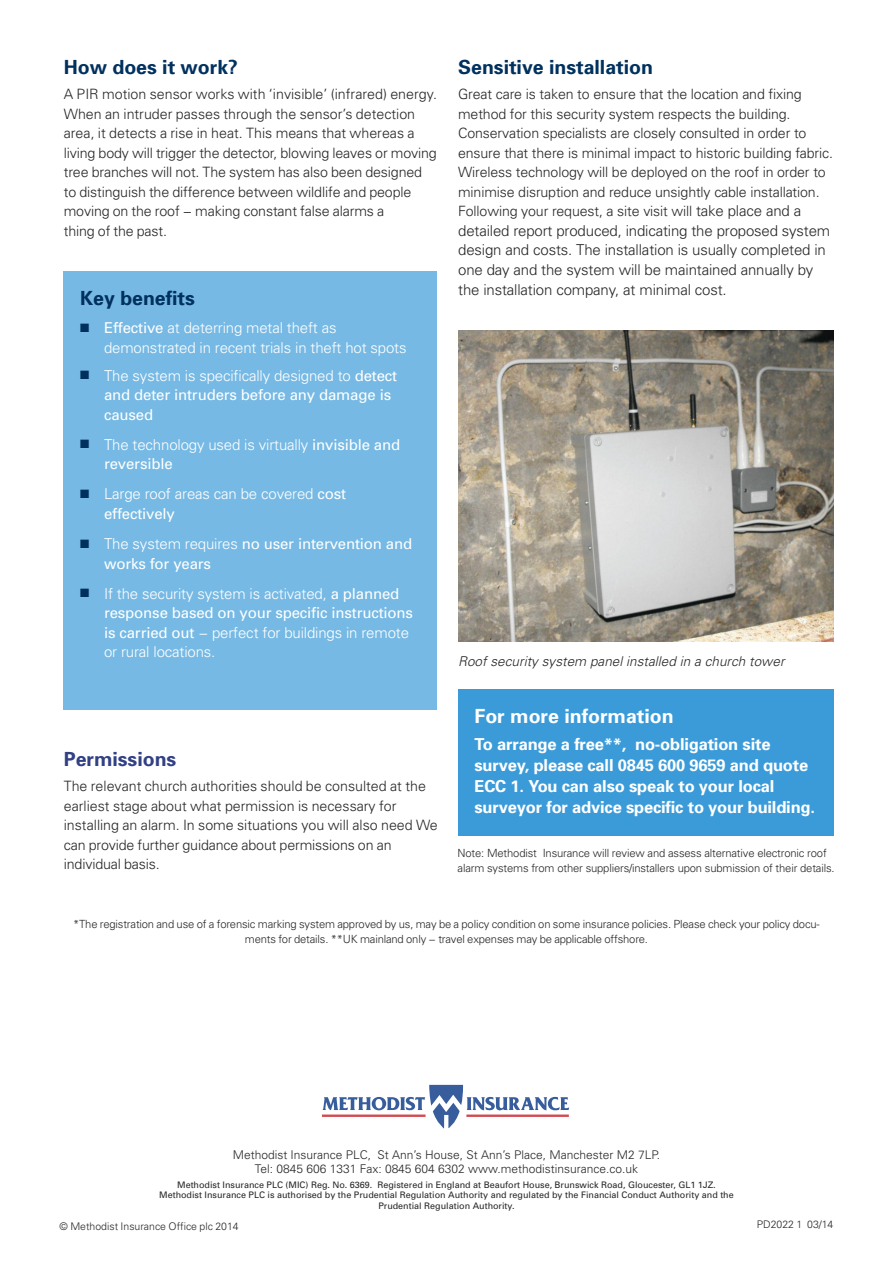
<style>
.page{position:relative;width:893px;height:1263px;background:#fff}
.page>*{position:absolute;margin:0;border:0;box-sizing:border-box;transform-origin:0 0}
.t1{font:700 19.5px "Univers";color:#00315e}
.t2{font:700 19.5px "Univers";color:#fff}
.t3{font:700 19.5px "Univers";color:#324084}
.t4{font:700 16.5px/21px "Univers";letter-spacing:-.01em;color:#fff}
.t5{font:300 15px/19.5px "Univers";letter-spacing:-.01em;color:#fff}
.t6{font:300 15px/19.5px "Univers";letter-spacing:-.01em;color:#272627}
.t7{font:15px/19.5px "Univers";letter-spacing:-.01em;color:#fff}
.t8{font:300 14.25px/19.5px "Univers";color:#272627}
.t9{font:300 14.1px/19.5px "Univers";letter-spacing:-.01em;color:#272627}
.t10{font:italic 300 13.5px "Univers";letter-spacing:.005em;color:#272627}
.t11{font:300 12px/14.2px "Univers";color:#272627;text-align:center}
.t12{font:300 11.25px/15px "Univers";letter-spacing:-.015em;color:#272627;text-align:center}
.t13{font:300 10.5px "Univers";color:#272627}
.t14{font:9px/10.5px "Univers";color:#272627;text-align:center}
.s1{color:#00315e}
.s2{font-weight:400}
.s3{font-weight:300}
.s4{font-size:15px}
</style>
<div class="page">
<img style="left:458px;top:330px;width:375px;height:311px">
<div style="left:64px;top:272px;width:373px;height:438px;background:#76b9e4"></div>
<div style="left:458px;top:689px;width:375px;height:146px;background:#3b9bd9"></div>
<svg style="left:322px;top:1085px;width:247px;height:43px"></svg>
<h1 class="t1" style="left:64px;top:60px;width:176px">How does it work?</h1>
<p class="t8" style="left:64px;top:86px;width:375px">A PIR motion sensor works with ‘invisible’ (infrared) energy.<br>When an intruder passes through the sensor’s detection area, it detects a rise in heat. This means that whereas a living body will trigger the detector, blowing leaves or moving tree branches will not. The system has also been designed to distinguish the difference between wildlife and people moving on the roof − making constant false alarms a<br>thing of the past.</p>
<h1 class="t1" style="left:80px;top:291px;width:116px">Key benefits</h1>
<p class="t5" style="left:104px;top:319px;width:304px;text-indent:-24px"><span class="s1">■</span> <span class="s2">Effective</span> at deterring metal theft as demonstrated in recent trials in theft hot spots</p>
<p class="t7" style="left:104px;top:367px;width:295px;text-indent:-24px"><span class="s1">■</span> <span class="s3">The system is specifically designed to</span> detect and deter intruders before any damage is caused</p>
<p class="t5" style="left:104px;top:436px;width:298px;text-indent:-24px"><span class="s1">■</span> The technology used is virtually <span class="s2">invisible and reversible</span></p>
<p class="t5" style="left:104px;top:486px;width:243px;text-indent:-24px"><span class="s1">■</span> Large roof areas can be covered <span class="s2">cost effectively</span></p>
<p class="t7" style="left:104px;top:535px;width:310px;text-indent:-24px"><span class="s1">■</span> <span class="s3">The system requires</span> no user intervention and works for years</p>
<p class="t5" style="left:104px;top:585px;width:310px;text-indent:-24px"><span class="s1">■</span> If the security system is activated, <span class="s2">a planned response based on your specific instructions is carried out</span> − perfect for buildings in remote or rural locations.</p>
<h1 class="t3" style="left:64px;top:751px;width:114px">Permissions</h1>
<p class="t8" style="left:64px;top:778px;width:376px">The relevant church authorities should be consulted at the earliest stage about what permission is necessary for installing an alarm. In some situations you will also need We can provide further guidance about permissions on an individual basis.</p>
<h1 class="t1" style="left:458px;top:60px;width:196px">Sensitive installation</h1>
<p class="t9" style="left:458px;top:86px;width:376px">Great care is taken to ensure that the location and fixing method for this security system respects the building.<br>Conservation specialists are closely consulted in order to ensure that there is minimal impact to historic building fabric.<br>Wireless technology will be deployed on the roof in order to minimise disruption and reduce unsightly cable installation.<br>Following your request, a site visit will <span class="s4">take place and a</span></p>
<p class="t6" style="left:458px;top:222px;width:374px">detailed report produced, indicating the proposed system design and costs. The installation is usually completed in one day and the system will be maintained annually by the installation company, at minimal cost.</p>
<p class="t10" style="left:458px;top:656px;width:328px">Roof security system panel installed in a church tower</p>
<h1 class="t2" style="left:475px;top:708px;width:201px">For more information</h1>
<p class="t4" style="left:475px;top:735px;width:342px">To arrange a free**, no-obligation site survey, please call 0845 600 9659 and quote ECC 1. You can also speak to your local surveyor for advice specific to your building.</p>
<p class="t12" style="left:458px;top:847px;width:379px;text-align:left">Note: Methodist Insurance will review and assess alternative electronic roof alarm systems from other suppliers/installers upon submission of their details.</p>
<p class="t12" style="left:73px;top:917px;width:748px">*The registration and use of a forensic marking system approved by us, may be a policy condition on some insurance policies. Please check your policy docu&shy;ments for details. **UK mainland only − travel expenses may be applicable offshore.</p>
<p class="t11" style="left:233px;top:1148px;width:429px">Methodist Insurance PLC, St Ann’s House, St Ann’s Place, Manchester M2 7LP.<br>Tel: 0845 606 1331 Fax: 0845 604 6302 www.methodistinsurance.co.uk</p>
<p class="t14" style="left:159px;top:1180px;width:576px">Methodist Insurance PLC (MIC) Reg. No. 6369. Registered in England at Beaufort House, Brunswick Road, Gloucester, GL1 1JZ.<br>Methodist Insurance PLC is authorised by the Prudential Regulation Authority and regulated by the Financial Conduct Authority and the<br>Prudential Regulation Authority.</p>
<p class="t13" style="left:60px;top:1222px;width:181px">© Methodist Insurance Office plc 2014</p>
<p class="t13" style="left:757px;top:1220px;width:78px">PD2022 1 03/14</p>
</div>
